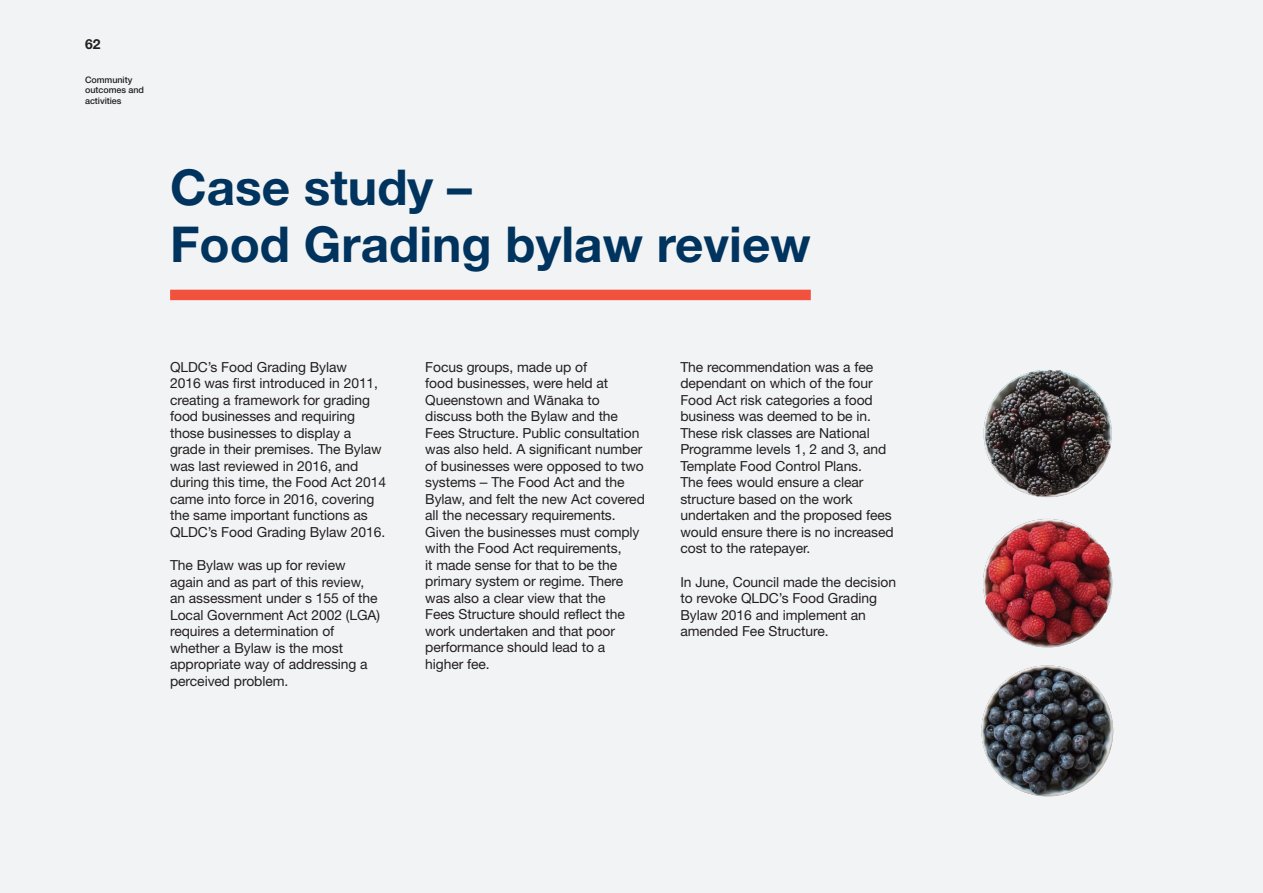
<style>
.page{position:relative;width:1263px;height:893px;background:#f2f3f4}
.page>*{position:absolute;margin:0;border:0;box-sizing:border-box;transform-origin:0 0}
.section_head_line_so{font:700 49.5px/57px "Helvetica Neue LT Std";color:#00345e}
.bod{font:13.8px/16.5px "Helvetica Neue LT Std";letter-spacing:-.005em;color:#231f20}
.t1{font:700 13.8px "Helvetica Neue LT Std";color:#231f20}
.t2{font:500 9px/10.5px "Helvetica Neue LT Std";letter-spacing:-.005em;color:#231f20}
.s1{font-family:"Helvetica"}
</style>
<div class="page">
<img style="left:981px;top:370px;width:133px;height:427px">
<div style="left:170px;top:290px;width:641px;height:10px;background:#f0523e"></div>
<p class="t1" style="left:85px;top:36px;width:17px">62</p>
<p class="t2" style="left:85px;top:74px;width:61px">Community outcomes and activities</p>
<p class="section_head_line_so" style="left:170px;top:158px;width:642px">Case study –<br>Food Grading bylaw review</p>
<p class="bod" style="left:170px;top:359px;width:218px">QLDC’s Food Grading Bylaw<br>2016 was first introduced in 2011, creating a framework for grading food businesses and requiring those businesses to display a grade in their premises. The Bylaw was last reviewed in 2016, and during this time, the Food Act 2014 came into force in 2016, covering the same important functions as<br>QLDC’s Food Grading Bylaw 2016.</p>
<p class="bod" style="left:170px;top:557px;width:211px">The Bylaw was up for review again and as part of this review, an assessment under s 155 of the<br>Local Government Act 2002 (LGA) requires a determination of whether a Bylaw is the most appropriate way of addressing a perceived problem.</p>
<p class="bod" style="left:425px;top:359px;width:221px">Focus groups, made up of<br>food businesses, were held at<br>Queenstown and W<span class="s1">ā</span>naka to discuss both the Bylaw and the<br>Fees Structure. Public consultation was also held. A significant number of businesses were opposed to two systems <span class="s1">–</span> The Food Act and the<br>Bylaw, and felt the new Act covered all the necessary requirements.<br>Given the businesses must comply with the Food Act requirements,<br>it made sense for that to be the primary system or regime. There was also a clear view that the<br>Fees Structure should reflect the work undertaken and that poor performance should lead to a higher fee.</p>
<p class="bod" style="left:680px;top:359px;width:215px">The recommendation was a fee dependant on which of the four<br>Food Act risk categories a food business was deemed to be in.<br>These risk classes are National<br>Programme levels 1, 2 and 3, and<br>Template Food Control Plans.<br>The fees would ensure a clear structure based on the work undertaken and the proposed fees would ensure there is no increased cost to the ratepayer.</p>
<p class="bod" style="left:680px;top:574px;width:217px">In June, Council made the decision to revoke QLDC’s Food Grading<br>Bylaw 2016 and implement an amended Fee Structure.</p>
</div>
